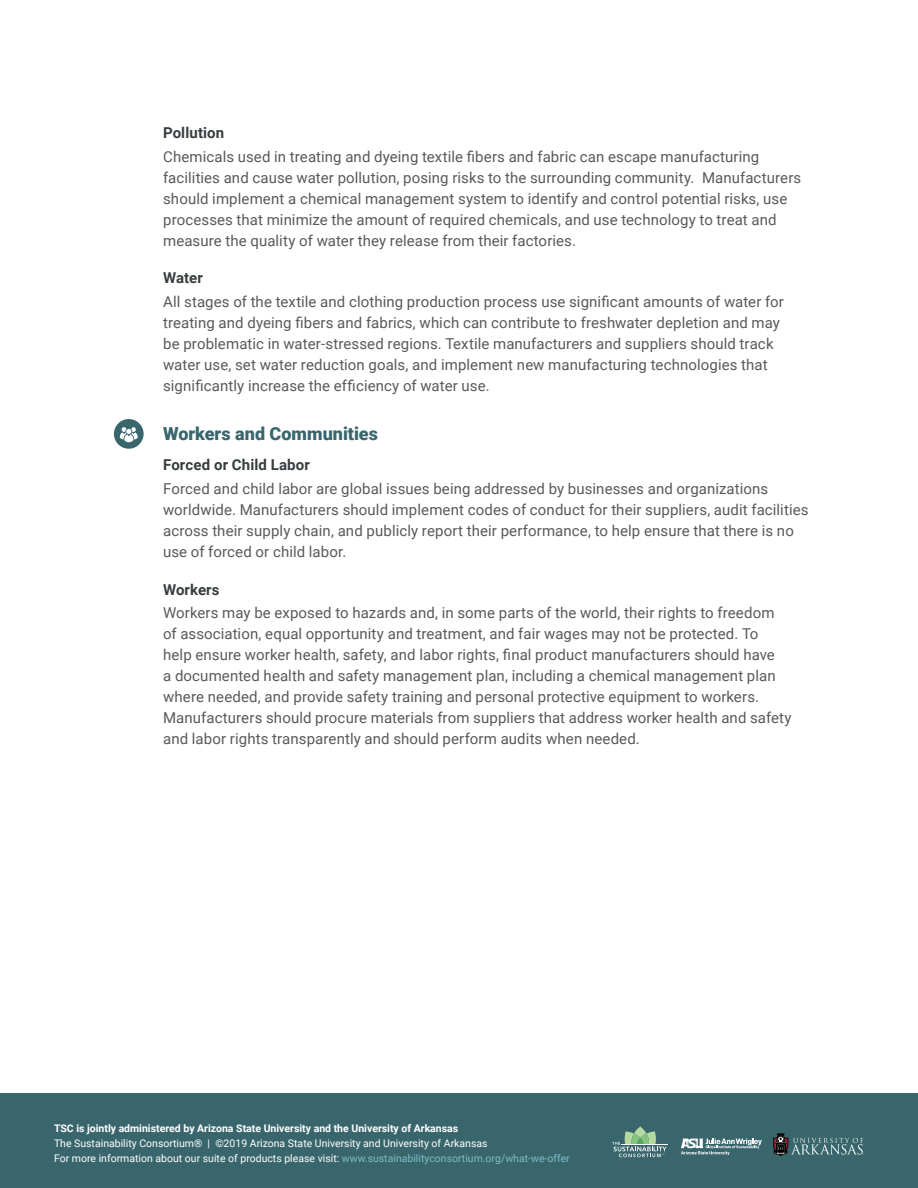
<style>
.page{position:relative;width:918px;height:1188px;background:#fff}
.page>*{position:absolute;margin:0;border:0;box-sizing:border-box;transform-origin:0 0}
.t1{font:900 18px "Roboto";color:#39666d}
.t2{font:15px/21px "Roboto";letter-spacing:.005em;color:#58595b}
.t3{font:700 15px "Roboto";letter-spacing:.01em;color:#373d3f}
.t4{font:10.5px/15px "Roboto";color:#fff}
.t5{font:700 10.5px "Roboto";color:#fff}
.s1{color:#548d9a}
</style>
<div class="page">
<div style="left:0;top:1094px;width:918px;height:94px;background:#39666d"></div>
<svg style="left:681px;top:1139px;width:81px;height:16px"></svg>
<svg style="left:773px;top:1134px;width:91px;height:22px"></svg>
<hr style="left:621px;top:1144px;width:47px;height:1px;background:#fff">
<svg style="left:612px;top:1126px;width:55px;height:31px"></svg>
<div style="left:114px;top:419px;width:30px;height:30px;background:#39666d;border-radius:50%"></div>
<svg style="left:120px;top:427px;width:18px;height:15px"></svg>
<p class="t3" style="left:163px;top:122px;width:63px">Pollution</p>
<p class="t2" style="left:163px;top:145px;width:640px">Chemicals used in treating and dyeing textile fibers and fabric can escape manufacturing facilities and cause water pollution, posing risks to the surrounding community. Manufacturers should implement a chemical management system to identify and control potential risks, use processes that minimize the amount of required chemicals, and use technology to treat and measure the quality of water they release from their factories.</p>
<p class="t3" style="left:163px;top:267px;width:41px">Water</p>
<p class="t2" style="left:163px;top:291px;width:622px">All stages of the textile and clothing production process use significant amounts of water for treating and dyeing fibers and fabrics, which can contribute to freshwater depletion and may be problematic in water-stressed regions. Textile manufacturers and suppliers should track water use, set water reduction goals, and implement new manufacturing technologies that significantly increase the efficiency of water use.</p>
<p class="t1" style="left:163px;top:421px;width:216px">Workers and Communities</p>
<p class="t3" style="left:163px;top:454px;width:148px">Forced or Child Labor</p>
<p class="t2" style="left:163px;top:478px;width:647px">Forced and child labor are global issues being addressed by businesses and organizations worldwide. Manufacturers should implement codes of conduct for their suppliers, audit facilities across their supply chain, and publicly report their performance, to help ensure that there is no use of forced or child labor.</p>
<p class="t3" style="left:163px;top:579px;width:58px">Workers</p>
<p class="t2" style="left:163px;top:602px;width:630px">Workers may be exposed to hazards and, in some parts of the world, their rights to freedom of association, equal opportunity and treatment, and fair wages may not be protected. To<br>help ensure worker health, safety, and labor rights, final product manufacturers should have<br>a documented health and safety management plan, including a chemical management plan where needed, and provide safety training and personal protective equipment to workers.<br>Manufacturers should procure materials from suppliers that address worker health and safety and labor rights transparently and should perform audits when needed.</p>
<p class="t5" style="left:54px;top:1121px;width:406px">TSC is jointly administered by Arizona State University and the University of Arkansas</p>
<p class="t4" style="left:54px;top:1136px;width:517px">The Sustainability Consortium® | ©2019 Arizona State University and University of Arkansas<br>For more information about our suite of products please visit: <span class="s1">www.sustainabilityconsortium.org/what-we-offer</span></p>
</div>
